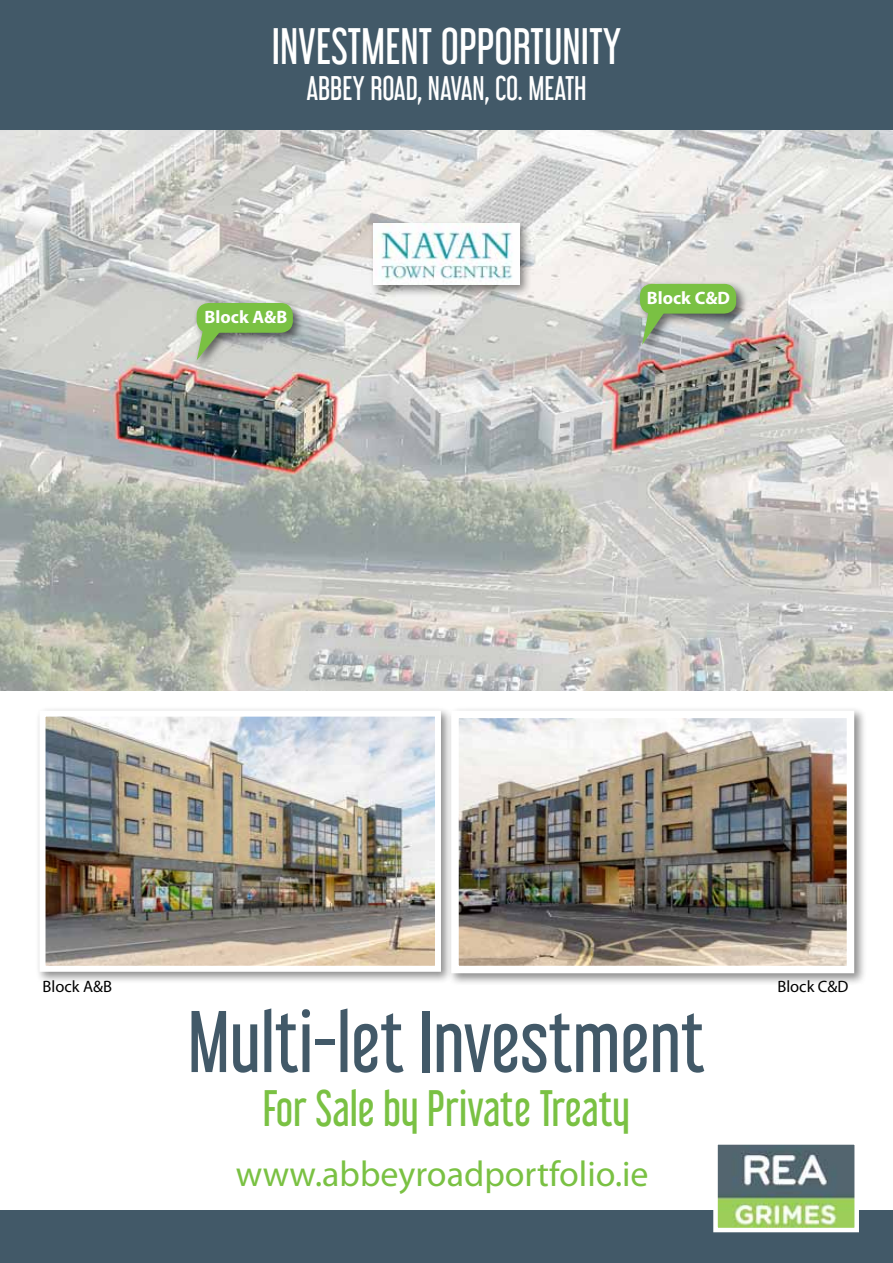
<style>
.page{position:relative;width:893px;height:1263px;background:#fff}
.page>*{position:absolute;margin:0;border:0;box-sizing:border-box;transform-origin:0 0}
.t1{font:78px "Libel Suit Rg";color:#425968}
.t2{font:45px "Libel Suit Rg";color:#7ac143}
.t3{font:45px "Libel Suit Rg";color:#fff}
.t4{font:36px "Myriad Pro";color:#7ac143}
.t5{font:30px "Libel Suit Rg";color:#fff}
.t6{font:700 18px "Myriad Pro";color:#fff}
.t7{font:16.5px "Myriad Pro";color:#000}
</style>
<div class="page">
<img style="left:0;top:130px;width:893px;height:560px">
<div style="left:0;top:0;width:893px;height:130px;background:#425968"></div>
<div style="left:0;top:1211px;width:893px;height:52px;background:#425968"></div>
<img style="left:718px;top:1145px;width:136px;height:82px">
<div style="left:713px;top:1140px;width:146px;height:92px;border:4px solid #fff"></div>
<div style="left:193px;top:299px;width:112px;height:72px;background:#000;opacity:.55"></div>
<div style="left:197px;top:303px;width:96px;height:30px;background:#7ac143;border-radius:12px"></div>
<svg style="left:197px;top:330px;width:23px;height:30px"></svg>
<div style="left:636px;top:280px;width:112px;height:75px;background:#000;opacity:.55"></div>
<div style="left:640px;top:284px;width:96px;height:30px;background:#7ac143;border-radius:12px"></div>
<svg style="left:642px;top:311px;width:23px;height:34px"></svg>
<div style="left:36px;top:707px;width:417px;height:277px;background:#000;opacity:.45"></div>
<img style="left:47px;top:718px;width:387px;height:247px">
<div style="left:40px;top:711px;width:401px;height:261px;border:6px solid #fff"></div>
<div style="left:447px;top:707px;width:420px;height:279px;background:#000;opacity:.45"></div>
<img style="left:460px;top:720px;width:385px;height:244px">
<div style="left:451px;top:711px;width:403px;height:262px;border:8px solid #fff"></div>
<div style="left:370px;top:220px;width:162px;height:78px;background:#000;opacity:.45"></div>
<img style="left:374px;top:224px;width:145px;height:61px">
<p class="t3" style="left:272px;top:10px;width:351px">INVESTMENT OPPORTUNITY</p>
<p class="t5" style="left:306px;top:64px;width:282px">ABBEY ROAD, NAVAN, CO. MEATH</p>
<p class="t6" style="left:205px;top:305px;width:84px">Block A&amp;B</p>
<p class="t6" style="left:647px;top:286px;width:85px">Block C&amp;D</p>
<p class="t7" style="left:43px;top:976px;width:71px">Block A&amp;B</p>
<p class="t7" style="left:777px;top:976px;width:73px">Block C&amp;D</p>
<h1 class="t1" style="left:188px;top:978px;width:519px">Multi-let Investment</h1>
<p class="t2" style="left:263px;top:1072px;width:369px">For Sale by Private Treaty</p>
<p class="t4" style="left:236px;top:1151px;width:414px">www.abbeyroadportfolio.ie</p>
</div>
